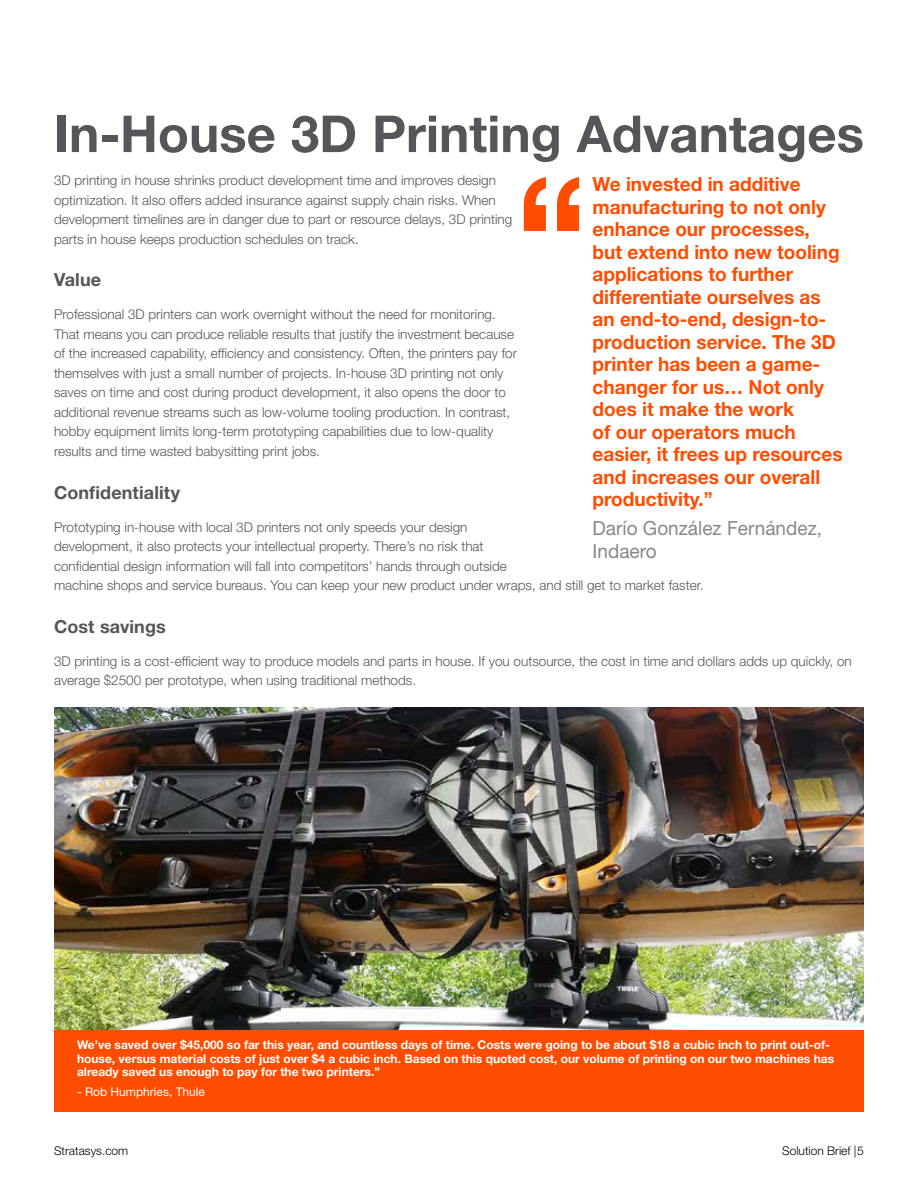
<style>
.page{position:relative;width:918px;height:1188px;background:#fff}
.page>*{position:absolute;margin:0;border:0;box-sizing:border-box;transform-origin:0 0}
.t1{font:700 167.7px "Helvetica Neue LT Std";color:#ff4d00;scale:.93 1}
.t2{font:700 51px "Helvetica Neue LT Std";color:#54565a}
.t3{font:700 19.5px/22.5px "Helvetica Neue LT Std";color:#ff4d00}
.t4{font:19.5px/22.5px "Helvetica Neue LT Std";color:#87888c}
.t5{font:700 18px "Helvetica Neue LT Std";letter-spacing:.005em;color:#54565a}
.t6{font:300 13.5px/19.5px "Helvetica Neue LT Std";color:#54565a}
.t7{font:700 12px/13.5px "Helvetica Neue LT Std";color:#fff}
.t8{font:300 12px "Helvetica Neue LT Std";color:#000}
.t9{font:12px "Helvetica Neue LT Std";color:#fff}
</style>
<div class="page">
<div style="left:54px;top:1030px;width:810px;height:82px;background:#ff4d00"></div>
<img style="left:54px;top:707px;width:810px;height:323px">
<h2 class="t2" style="left:54px;top:102px;width:811px">In-House 3D Printing Advantages</h2>
<p class="t6" style="left:54px;top:170px;width:460px">3D printing in house shrinks product development time and improves design optimization. It also offers added insurance against supply chain risks. When development timelines are in danger due to part or resource delays, 3D printing parts in house keeps production schedules on track.</p>
<h3 class="t5" style="left:54px;top:269px;width:49px">Value</h3>
<p class="t6" style="left:54px;top:305px;width:465px">Professional 3D printers can work overnight without the need for monitoring.<br>That means you can produce reliable results that justify the investment because of the increased capability, efficiency and consistency. Often, the printers pay for themselves with just a small number of projects. In-house 3D printing not only saves on time and cost during product development, it also opens the door to additional revenue streams such as low-volume tooling production. In contrast, hobby equipment limits long-term prototyping capabilities due to low-quality results and time wasted babysitting print jobs.</p>
<h3 class="t5" style="left:54px;top:481px;width:128px">Confidentiality</h3>
<p class="t6" style="left:54px;top:517px;width:651px">Prototyping in-house with local 3D printers not only speeds your design<br>development, it also protects your intellectual property. There’s no risk that<br>confidential design information will fall into competitors’ hands through outside<br>machine shops and service bureaus. You can keep your new product under wraps, and still get to market faster.</p>
<h3 class="t5" style="left:54px;top:615px;width:113px">Cost savings</h3>
<p class="t6" style="left:54px;top:651px;width:799px">3D printing is a cost-efficient way to produce models and parts in house. If you outsource, the cost in time and dollars adds up quickly, on average $2500 per prototype, when using traditional methods.</p>
<h1 class="t1" style="left:515px;top:133px;width:79px">“</h1>
<p class="t3" style="left:593px;top:172px;width:251px">We invested in additive manufacturing to not only enhance our processes, but extend into new tooling applications to further differentiate ourselves as an end-to-end, design-to&shy;production service. The 3D printer has been a game&shy;changer for us… Not only does it make the work<br>of our operators much easier, it frees up resources and increases our overall productivity.”</p>
<h3 class="t4" style="left:593px;top:517px;width:231px">Darío González Fernández,<br>Indaero</h3>
<p class="t7" style="left:77px;top:1038px;width:759px">We’ve saved over $45,000 so far this year, and countless days of time. Costs were going to be about $18 a cubic inch to print out-of&shy;house, versus material costs of just over $4 a cubic inch. Based on this quoted cost, our volume of printing on our two machines has already saved us enough to pay for the two printers.”</p>
<p class="t9" style="left:77px;top:1085px;width:130px">- Rob Humphries, Thule</p>
<p class="t8" style="left:54px;top:1143px;width:76px">Stratasys.com</p>
<p class="t8" style="left:782px;top:1143px;width:83px">Solution Brief |5</p>
</div>
